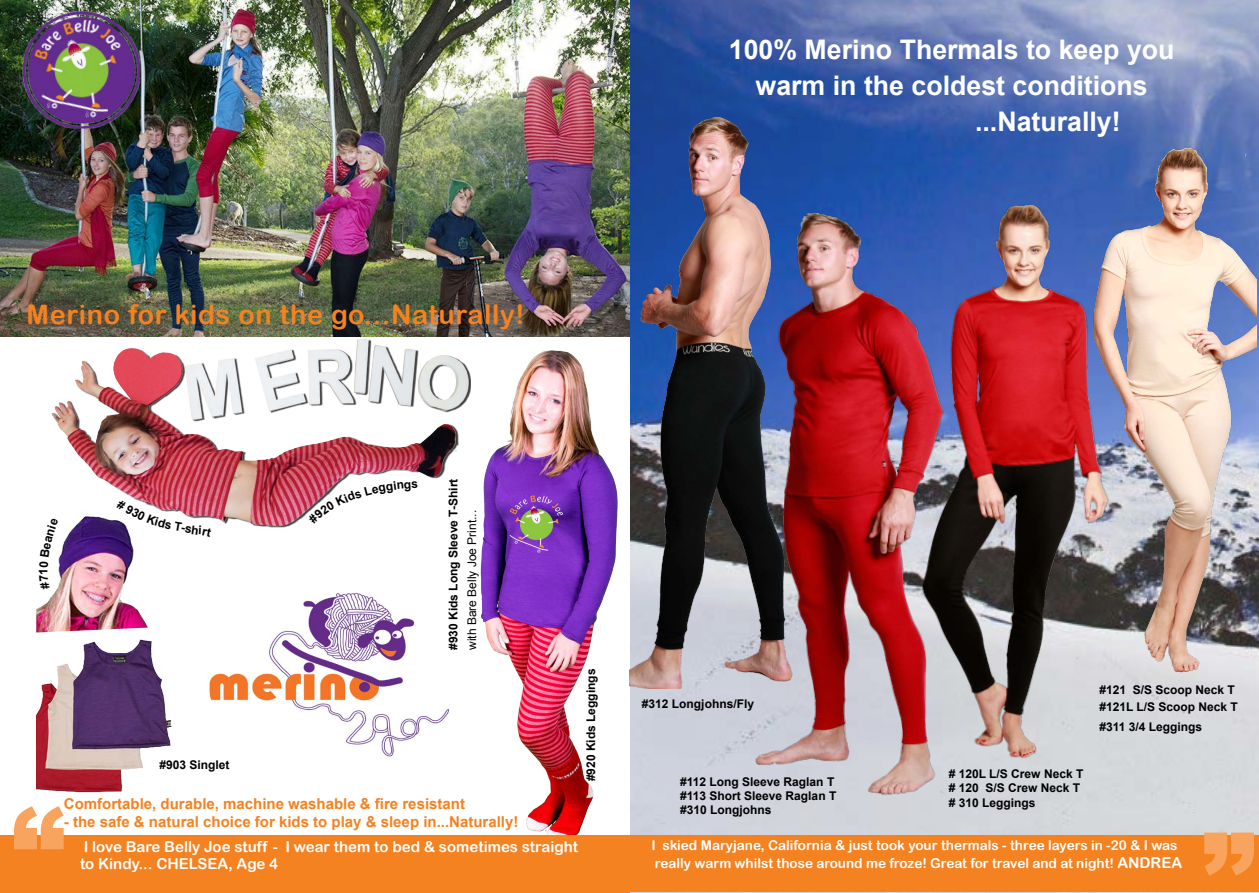
<style>
.page{position:relative;width:1259px;height:893px;background:#fff}
.page>*{position:absolute;margin:0;border:0;box-sizing:border-box;transform-origin:0 0}
.t1{font:900 108px "Arial";color:#f9a45e}
.t2{font:700 27px "Arial";color:#fff}
.t3{font:27px "Arial Rounded MT Bold";letter-spacing:.025em;color:#f58220}
.t4{font:700 15px "Arial";color:#f58220}
.t5{font:15px/16.5px "Arial Rounded MT Bold";color:#fff}
.t6{font:13.5px/18px "Arial Rounded MT Bold";color:#fff}
.t7{font:700 12px/14.4px "Arial";color:#000}
.t8{font:12px "Arial";color:#000}
.s1{font-size:15px}
</style>
<div class="page">
<img style="left:51px;top:339px;width:352px;height:189px">
<img style="left:403px;top:349px;width:215px;height:486px">
<img style="left:36px;top:497px;width:114px;height:135px">
<img style="left:209px;top:554px;width:256px;height:220px">
<img style="left:1px;top:0;width:628px;height:337px">
<img style="left:36px;top:639px;width:136px;height:154px">
<div style="left:0;top:835px;width:629px;height:58px;background:#f58220"></div>
<img style="left:630px;top:0;width:629px;height:893px">
<img style="left:629px;top:116px;width:189px;height:572px">
<img style="left:704px;top:206px;width:286px;height:606px">
<img style="left:1074px;top:141px;width:183px;height:547px">
<img style="left:918px;top:196px;width:244px;height:564px">
<img style="left:12px;top:3px;width:128px;height:126px">
<div style="left:629px;top:835px;width:630px;height:56px;background:#f58220"></div>
<svg style="left:116px;top:499px;width:96px;height:38px"></svg>
<svg style="left:308px;top:481px;width:110px;height:43px"></svg>
<svg style="left:39px;top:575px;width:11px;height:15px"></svg>
<svg style="left:39px;top:518px;width:19px;height:50px"></svg>
<h2 class="t2" style="left:729px;top:30px;width:447px">100% Merino Thermals to keep you</h2>
<h2 class="t2" style="left:755px;top:66px;width:394px">warm in the coldest conditions</h2>
<h2 class="t2" style="left:975px;top:102px;width:147px">...Naturally!</h2>
<h2 class="t3" style="left:27px;top:298px;width:499px">Merino for kids on the go...Naturally!</h2>
<p class="t7" style="left:36px;top:575px;width:8px;rotate:-90deg">1</p>
<p class="t7" style="left:159px;top:758px;width:72px">#903 Singlet</p>
<p class="t7" style="left:446px;top:650px;width:173px;rotate:-90deg">#930 Kids Long Sleeve T-Shirt</p>
<p class="t8" style="left:463px;top:650px;width:142px;rotate:-90deg">with Bare Belly Joe Print...</p>
<p class="t7" style="left:584px;top:781px;width:114px;rotate:-90deg">#920 Kids Leggings</p>
<p class="t4" style="left:64px;top:793px;width:402px">Comfortable, durable, machine washable &amp; fire resistant</p>
<p class="t4" style="left:64px;top:811px;width:456px">- the safe &amp; natural choice for kids to play &amp; sleep in...Naturally!</p>
<h1 class="t1" style="left:11px;top:768px;width:56px">“</h1>
<p class="t5" style="left:80px;top:839px;width:500px">I love Bare Belly Joe stuff - I wear them to bed &amp; sometimes straight to Kindy... CHELSEA, Age 4</p>
<p class="t7" style="left:642px;top:697px;width:114px">#312 Longjohns/Fly</p>
<p class="t7" style="left:680px;top:774px;width:158px">#112 Long Sleeve Raglan T #113 Short Sleeve Raglan T #310 Longjohns</p>
<p class="t7" style="left:948px;top:767px;width:136px"># 120L L/S Crew Neck T # 120 S/S Crew Neck T # 310 Leggings</p>
<p class="t7" style="left:1099px;top:682px;width:140px;line-height:16.5px">#121 S/S Scoop Neck T #121L L/S Scoop Neck T</p>
<p class="t7" style="left:1099px;top:720px;width:104px">#311 3/4 Leggings</p>
<p class="t6" style="left:651px;top:836px;width:532px">I skied Maryjane, California &amp; just took your thermals - three layers in -20 &amp; I was really warm whilst those around me froze! Great for travel and at night! <span class="s1">ANDREA</span></p>
<h1 class="t1" style="left:1256px;top:914px;width:55px;rotate:-180deg">“</h1>
</div>
